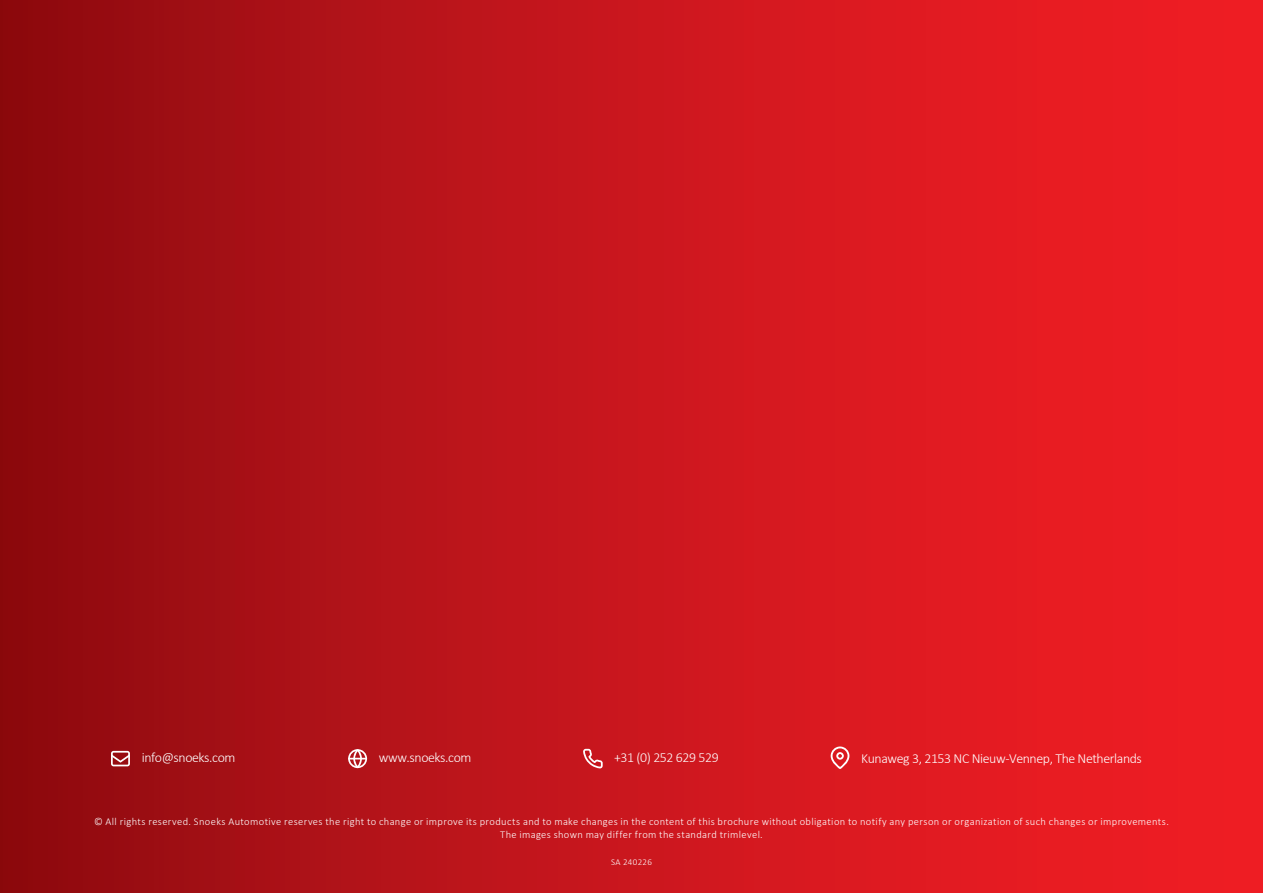
<style>
.page{position:relative;width:1263px;height:893px;background:#fff}
.page>*{position:absolute;margin:0;border:0;box-sizing:border-box;transform-origin:0 0}
.t1{font:300 13.8px "Calibri";letter-spacing:-.03em;color:#fff}
.platte_tekst{font:300 10.5px "Calibri";letter-spacing:.035em;color:#fff}
.platte_tekst-2{font:300 9px "Calibri";letter-spacing:.035em;color:#fff}
</style>
<div class="page">
<div style="left:0;top:0;width:1263px;height:893px;background:linear-gradient(to right,#930c11,#fa2027)"></div>
<svg style="left:348px;top:749px;width:19px;height:19px"></svg>
<svg style="left:583px;top:749px;width:20px;height:19px"></svg>
<svg style="left:831px;top:746px;width:18px;height:23px"></svg>
<svg style="left:111px;top:751px;width:19px;height:15px"></svg>
<p class="t1" style="left:142px;top:749px;width:95px">info@snoeks.com</p>
<p class="t1" style="left:379px;top:749px;width:94px">www.snoeks.com</p>
<p class="t1" style="left:614px;top:749px;width:106px">+31 (0) 252 629 529</p>
<p class="t1" style="left:861px;top:749px;width:282px">Kunaweg 3, 2153 NC Nieuw-Vennep, The Netherlands</p>
<p class="platte_tekst" style="left:94px;top:815px;width:1076px">© All rights reserved. Snoeks Automotive reserves the right to change or improve its products and to make changes in the content of this brochure without obligation to notify any person or organization of such changes or improvements.</p>
<p class="platte_tekst" style="left:500px;top:828px;width:264px">The images shown may differ from the standard trimlevel.</p>
<p class="platte_tekst-2" style="left:611px;top:856px;width:42px">SA 240226</p>
</div>
